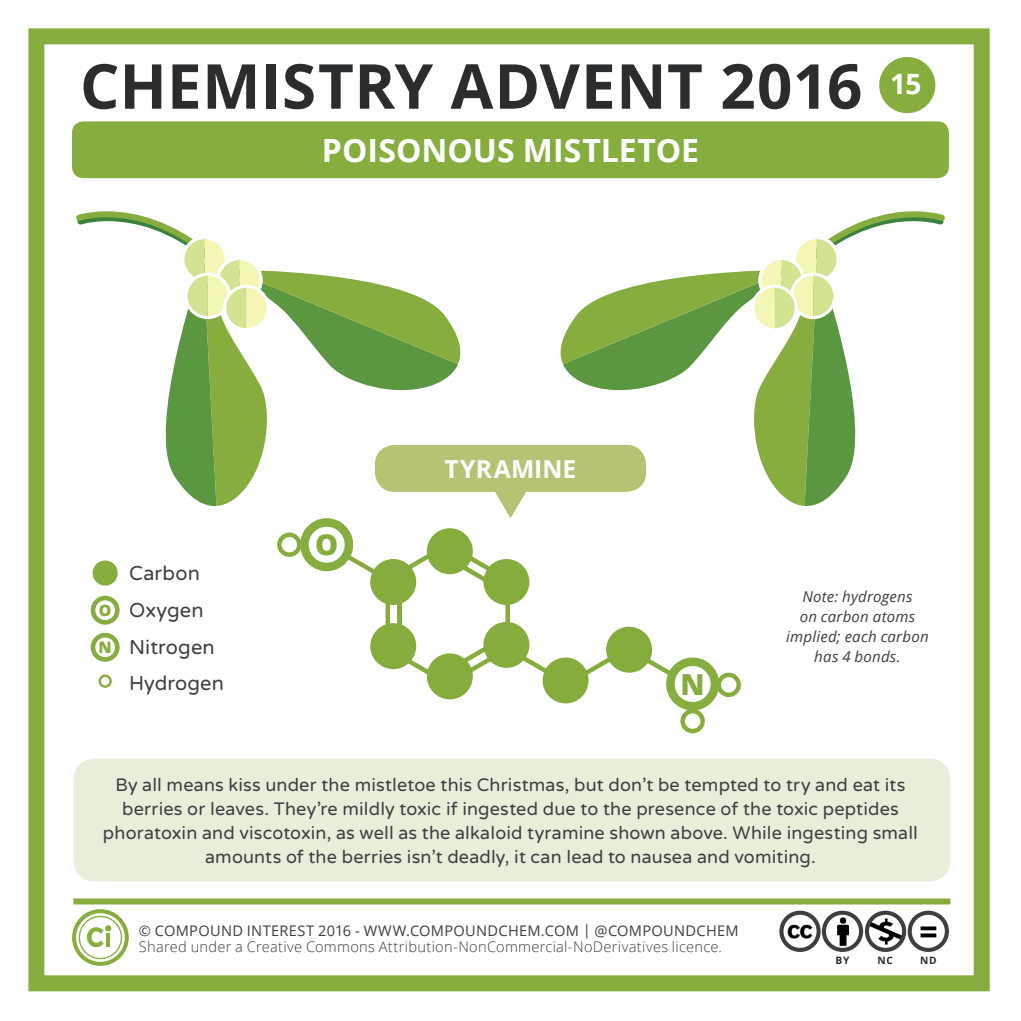
<style>
.page{position:relative;width:1021px;height:1021px;background:#fff}
.page>*{position:absolute;margin:0;border:0;box-sizing:border-box;transform-origin:0 0}
.t1{font:700 62px "Open Sans";letter-spacing:.005em;color:#2a2c2e}
.t2{font:700 32px "Open Sans";color:#fff}
.t3{font:800 29px "Open Sans";color:#86ad3e}
.t4{font:700 28px "Open Sans";color:#fff}
.t5{font:700 28px "Montserrat";color:#86ad3e;scale:.9 1}
.t6{font:700 24.8px "Open Sans";letter-spacing:.015em;color:#fff}
.t7{font:20px/37px "Varela Round";letter-spacing:.005em;color:#3c3e40}
.t8{font:18px/24px "Varela Round";letter-spacing:.01em;color:#3c3e40;text-align:center}
.t9{font:800 15.8px "Open Sans";color:#86ad3e}
.t10{font:italic 15px/20px "Open Sans";letter-spacing:.015em;color:#3c3e40;text-align:center}
.t11{font:300 14.6px "Open Sans";letter-spacing:.02em;color:#3c3e40}
.t12{font:14.6px "Open Sans";letter-spacing:.02em;color:#3c3e40}
.t13{font:700 10.2px "Open Sans";color:#2a2c2e}
.s1{font-family:"Open Sans";font-weight:800;font-size:15.8px;color:#86ad3e}
</style>
<div class="page">
<div style="left:28px;top:28px;width:961px;height:963px;border:16px solid #86ad3e"></div>
<div style="left:73px;top:758px;width:877px;height:123px;background:#e7eed9;border-radius:21px"></div>
<div style="left:879px;top:57px;width:56px;height:56px;background:#86ad3e;border-radius:50%"></div>
<div style="left:72px;top:121px;width:876px;height:57px;background:#86ad3e;border-radius:11px"></div>
<img style="left:781px;top:912px;width:37px;height:37px;border-radius:19px">
<div style="left:779px;top:910px;width:41px;height:41px;border:4px solid #3c3e40;border-radius:50%"></div>
<img style="left:823px;top:912px;width:38px;height:37px;border-radius:19px">
<div style="left:821px;top:910px;width:42px;height:41px;border:4px solid #3c3e40;border-radius:50%"></div>
<img style="left:867px;top:912px;width:37px;height:37px;border-radius:19px">
<div style="left:864px;top:910px;width:42px;height:41px;border:4px solid #3c3e40;border-radius:50%"></div>
<img style="left:909px;top:912px;width:37px;height:37px;border-radius:19px">
<div style="left:907px;top:910px;width:41px;height:41px;border:4px solid #3c3e40;border-radius:50%"></div>
<svg style="left:76px;top:913px;width:49px;height:48px"></svg>
<div style="left:72px;top:909px;width:57px;height:56px;border:4px solid #86ad3e;border-radius:50%"></div>
<div style="left:79px;top:915px;width:43px;height:44px;border:1px solid #86ad3e;border-radius:50%"></div>
<svg style="left:106px;top:925px;width:5px;height:6px"></svg>
<hr style="left:106px;top:932px;width:4px;height:14px;background:#86ad3e">
<div style="left:73px;top:898px;width:877px;height:6px;background:#86ad3e"></div>
<div style="left:680px;top:709px;width:24px;height:24px;border:4px solid #86ad3e;border-radius:50%"></div>
<svg style="left:76px;top:211px;width:869px;height:510px"></svg>
<h1 class="t1" style="left:80px;top:42px;width:783px">CHEMISTRY ADVENT 2016</h1>
<h2 class="t2" style="left:322px;top:128px;width:378px">POISONOUS MISTLETOE</h2>
<h3 class="t4" style="left:890px;top:64px;width:33px">15</h3>
<h3 class="t3" style="left:315px;top:522px;width:25px">O</h3>
<h3 class="t6" style="left:444px;top:451px;width:133px">TYRAMINE</h3>
<p class="t9" style="left:99px;top:598px;width:14px">O</p>
<p class="t7" style="left:129px;top:555px;width:76px">Carbon<br>Oxygen</p>
<p class="t7" style="left:99px;top:629px;width:118px"><span class="s1">N</span> Nitrogen</p>
<p class="t7" style="left:129px;top:665px;width:96px">Hydrogen</p>
<h3 class="t3" style="left:680px;top:662px;width:26px">N</h3>
<p class="t10" style="left:786px;top:586px;width:144px">Note: hydrogens<br>on carbon atoms implied; each carbon has 4 bonds.</p>
<p class="t8" style="left:103px;top:773px;width:816px">By all means kiss under the mistletoe this Christmas, but don’t be tempted to try and eat its berries or leaves. They’re mildly toxic if ingested due to the presence of the toxic peptides phoratoxin and viscotoxin, as well as the alkaloid tyramine shown above. While ingesting small amounts of the berries isn’t deadly, it can lead to nausea and vomiting.</p>
<h3 class="t5" style="left:86px;top:919px;width:21px">C</h3>
<p class="t12" style="left:139px;top:920px;width:601px">© COMPOUND INTEREST 2016 - WWW.COMPOUNDCHEM.COM | @COMPOUNDCHEM</p>
<p class="t11" style="left:139px;top:936px;width:584px">Shared under a Creative Commons Attribution-NonCommercial-NoDerivatives licence.</p>
<p class="t13" style="left:835px;top:952px;width:15px">BY</p>
<p class="t13" style="left:877px;top:952px;width:17px">NC</p>
<p class="t13" style="left:920px;top:952px;width:18px">ND</p>
</div>
